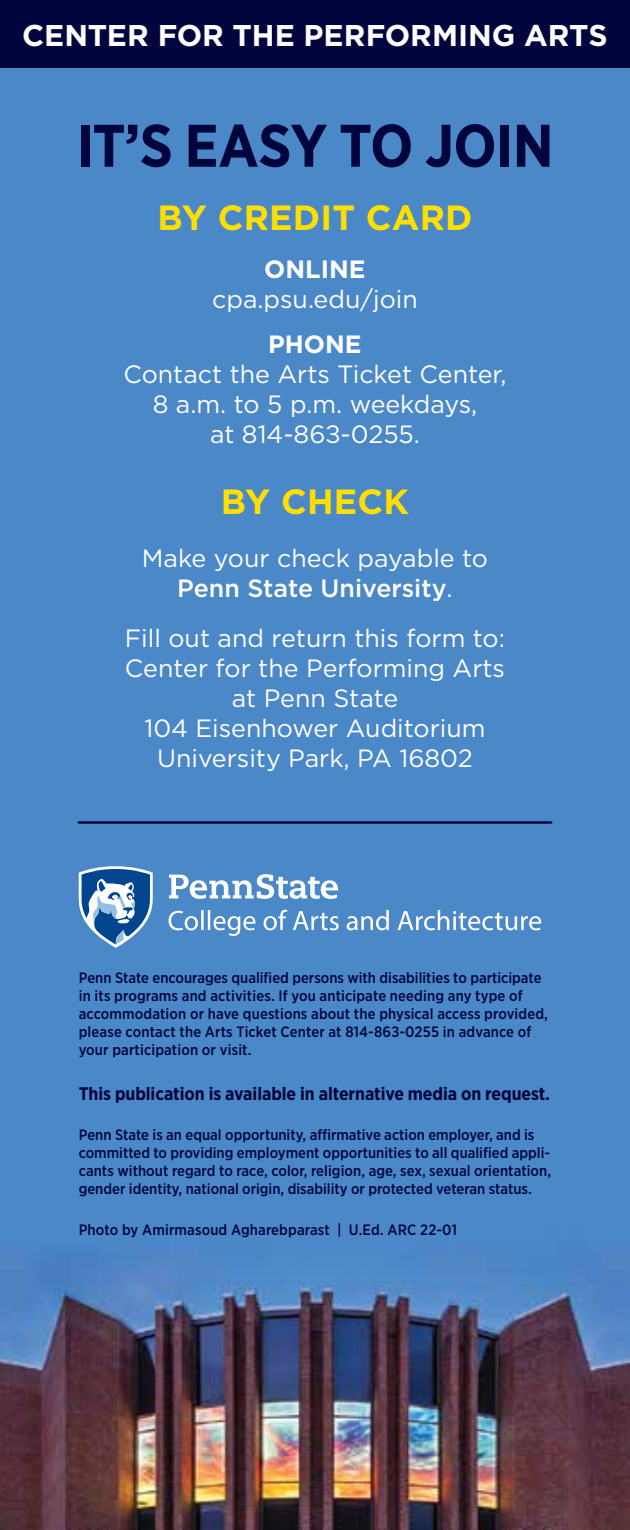
<style>
.page{position:relative;width:630px;height:1530px;background:#4b88c7}
.page>*{position:absolute;margin:0;border:0;box-sizing:border-box;transform-origin:0 0}
.t1{font:700 60px "Gotham Narrow";letter-spacing:-.015em;color:#00053e}
.t2{font:700 35px "Gotham";letter-spacing:.005em;color:#ffdf00}
.t3{font:700 30px "Gotham";color:#fff}
.t4{font:25px/30px "Gotham";color:#fff;text-align:center}
.t5{font:700 25px "Gotham";color:#fff}
.t6{font:700 18px "Gotham Narrow";letter-spacing:-.005em;color:#00053e}
.t7{font:500 15px/18px "Gotham Narrow";color:#00053e}
.s1{font-weight:500}
</style>
<div class="page">
<img style="left:0;top:1275px;width:630px;height:255px">
<hr style="left:79px;top:821px;width:472px;height:3px;background:#00053e">
<svg style="left:79px;top:866px;width:74px;height:82px"></svg>
<svg style="left:169px;top:874px;width:372px;height:62px"></svg>
<div style="left:0;top:0;width:630px;height:68px;background:#00053e"></div>
<h3 class="t3" style="left:22px;top:16px;width:587px">CENTER FOR THE PERFORMING ARTS</h3>
<h1 class="t1" style="left:76px;top:107px;width:479px">IT’S EASY TO JOIN</h1>
<h2 class="t2" style="left:157px;top:195px;width:317px">BY CREDIT CARD</h2>
<h3 class="t5" style="left:264px;top:253px;width:103px">ONLINE</h3>
<h3 class="t4" style="left:212px;top:284px;width:207px">cpa.psu.edu/join</h3>
<h3 class="t5" style="left:268px;top:328px;width:95px">PHONE</h3>
<h3 class="t4" style="left:123px;top:359px;width:385px">Contact the Arts Ticket Center,<br>8 a.m. to 5 p.m. weekdays,<br>at 814-863-0255.</h3>
<h2 class="t2" style="left:221px;top:479px;width:190px">BY CHECK</h2>
<h3 class="t4" style="left:142px;top:542px;width:348px">Make your check payable to<br><span class="s1">Penn State University</span>.</h3>
<h3 class="t4" style="left:125px;top:622px;width:382px">Fill out and return this form to:<br>Center for the Performing Arts at Penn State<br>104 Eisenhower Auditorium<br>University Park, PA 16802</h3>
<p class="t7" style="left:79px;top:969px;width:471px">Penn State encourages qualified persons with disabilities to participate in its programs and activities. If you anticipate needing any type of accommodation or have questions about the physical access provided, please contact the Arts Ticket Center at 814-863-0255 in advance of your participation or visit.</p>
<p class="t6" style="left:79px;top:1082px;width:473px">This publication is available in alternative media on request.</p>
<p class="t7" style="left:79px;top:1126px;width:474px">Penn State is an equal opportunity, affirmative action employer, and is committed to providing employment opportunities to all qualified appli&shy;cants without regard to race, color, religion, age, sex, sexual orientation, gender identity, national origin, disability or protected veteran status.</p>
<p class="t7" style="left:79px;top:1220px;width:380px">Photo by Amirmasoud Agharebparast | U.Ed. ARC 22-01</p>
</div>
